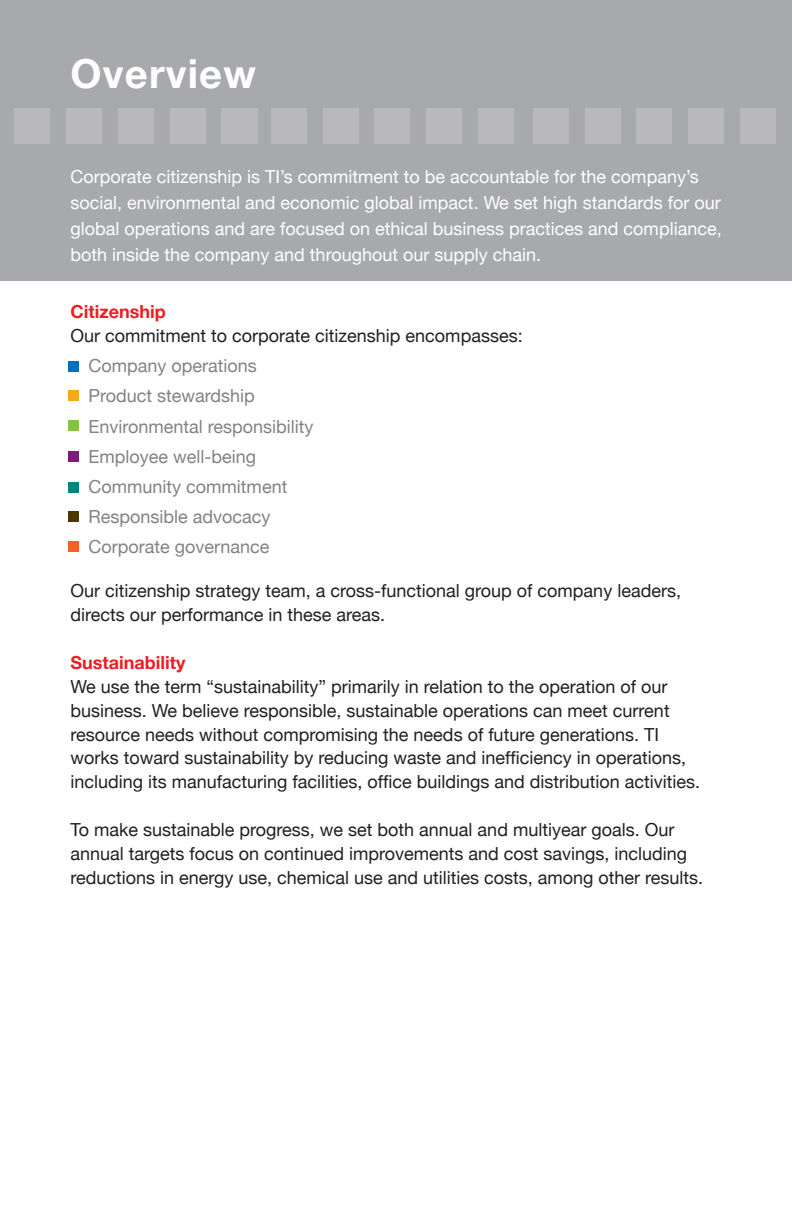
<style>
.page{position:relative;width:792px;height:1224px;background:#fff}
.page>*{position:absolute;margin:0;border:0;box-sizing:border-box;transform-origin:0 0}
.t1{font:700 40px "Helvetica Neue";letter-spacing:.03em;color:#fff}
.t2{font:18px/24px "Helvetica Neue";color:#231f20}
.t3{font:18px/26px "Helvetica Neue";color:#fff}
.t4{font:18px "Helvetica Neue";color:#808285}
.t5{font:700 18px "Helvetica Neue";color:#ee1d23}
.s1{color:#008fd5}
.s2{color:#f5a61a}
.s3{color:#84c440}
.s4{color:#7f1b7d}
.s5{color:#00867e}
.s6{color:#4a3800}
.s7{color:#f36421}
</style>
<div class="page">
<div style="left:0;top:0;width:792px;height:281px;background:#a8a9ad"></div>
<div style="left:740px;top:108px;width:36px;height:36px;background:#b9b9bd"></div>
<div style="left:478px;top:108px;width:36px;height:36px;background:#b9b9bd"></div>
<div style="left:222px;top:108px;width:36px;height:36px;background:#b9b9bd"></div>
<div style="left:688px;top:108px;width:36px;height:36px;background:#b9b9bd"></div>
<div style="left:426px;top:108px;width:36px;height:36px;background:#b9b9bd"></div>
<div style="left:170px;top:108px;width:36px;height:36px;background:#b9b9bd"></div>
<div style="left:636px;top:108px;width:36px;height:36px;background:#b9b9bd"></div>
<div style="left:374px;top:108px;width:36px;height:36px;background:#b9b9bd"></div>
<div style="left:118px;top:108px;width:36px;height:36px;background:#b9b9bd"></div>
<div style="left:585px;top:108px;width:36px;height:36px;background:#b9b9bd"></div>
<div style="left:323px;top:108px;width:36px;height:36px;background:#b9b9bd"></div>
<div style="left:66px;top:108px;width:36px;height:36px;background:#b9b9bd"></div>
<div style="left:533px;top:108px;width:36px;height:36px;background:#b9b9bd"></div>
<div style="left:271px;top:108px;width:36px;height:36px;background:#b9b9bd"></div>
<div style="left:14px;top:108px;width:36px;height:36px;background:#b9b9bd"></div>
<div style="left:68px;top:361px;width:11px;height:11px;background:#0072bc"></div>
<div style="left:68px;top:420px;width:11px;height:11px;background:#84c440"></div>
<div style="left:68px;top:482px;width:11px;height:11px;background:#00867e"></div>
<div style="left:68px;top:391px;width:11px;height:10px;background:#f5a61a"></div>
<div style="left:68px;top:451px;width:11px;height:11px;background:#7f1b7d"></div>
<div style="left:68px;top:512px;width:11px;height:10px;background:#4a3800"></div>
<div style="left:68px;top:541px;width:11px;height:11px;background:#f36421"></div>
<h1 class="t1" style="left:71px;top:49px;width:187px">Overview</h1>
<p class="t3" style="left:71px;top:163px;width:653px">Corporate citizenship is TI’s commitment to be accountable for the company’s social, environmental and economic global impact. We set high standards for our global operations and are focused on ethical business practices and compliance, both inside the company and throughout our supply chain.</p>
<p class="t5" style="left:71px;top:301px;width:97px">Citizenship</p>
<p class="t2" style="left:71px;top:324px;width:454px">Our commitment to corporate citizenship encompasses:</p>
<p class="t4" style="left:71px;top:355px;width:188px"><span class="s1">•</span> Company operations</p>
<p class="t4" style="left:71px;top:385px;width:186px"><span class="s2">•</span> Product stewardship</p>
<p class="t4" style="left:71px;top:415px;width:245px"><span class="s3">•</span> Environmental responsibility</p>
<p class="t4" style="left:71px;top:445px;width:187px"><span class="s4">•</span> Employee well-being</p>
<p class="t4" style="left:71px;top:475px;width:218px"><span class="s5">•</span> Community commitment</p>
<p class="t4" style="left:71px;top:505px;width:202px"><span class="s6">•</span> Responsible advocacy</p>
<p class="t4" style="left:71px;top:535px;width:200px"><span class="s7">•</span> Corporate governance</p>
<p class="t2" style="left:71px;top:578px;width:612px">Our citizenship strategy team, a cross-functional group of company leaders, directs our performance in these areas.</p>
<p class="t5" style="left:71px;top:651px;width:116px">Sustainability</p>
<p class="t2" style="left:71px;top:674px;width:631px">We use the term “sustainability” primarily in relation to the operation of our business. We believe responsible, sustainable operations can meet current resource needs without compromising the needs of future generations. TI works toward sustainability by reducing waste and inefficiency in operations, including its manufacturing facilities, office buildings and distribution activities.</p>
<p class="t2" style="left:71px;top:818px;width:634px">To make sustainable progress, we set both annual and multiyear goals. Our annual targets focus on continued improvements and cost savings, including reductions in energy use, chemical use and utilities costs, among other results.</p>
</div>
